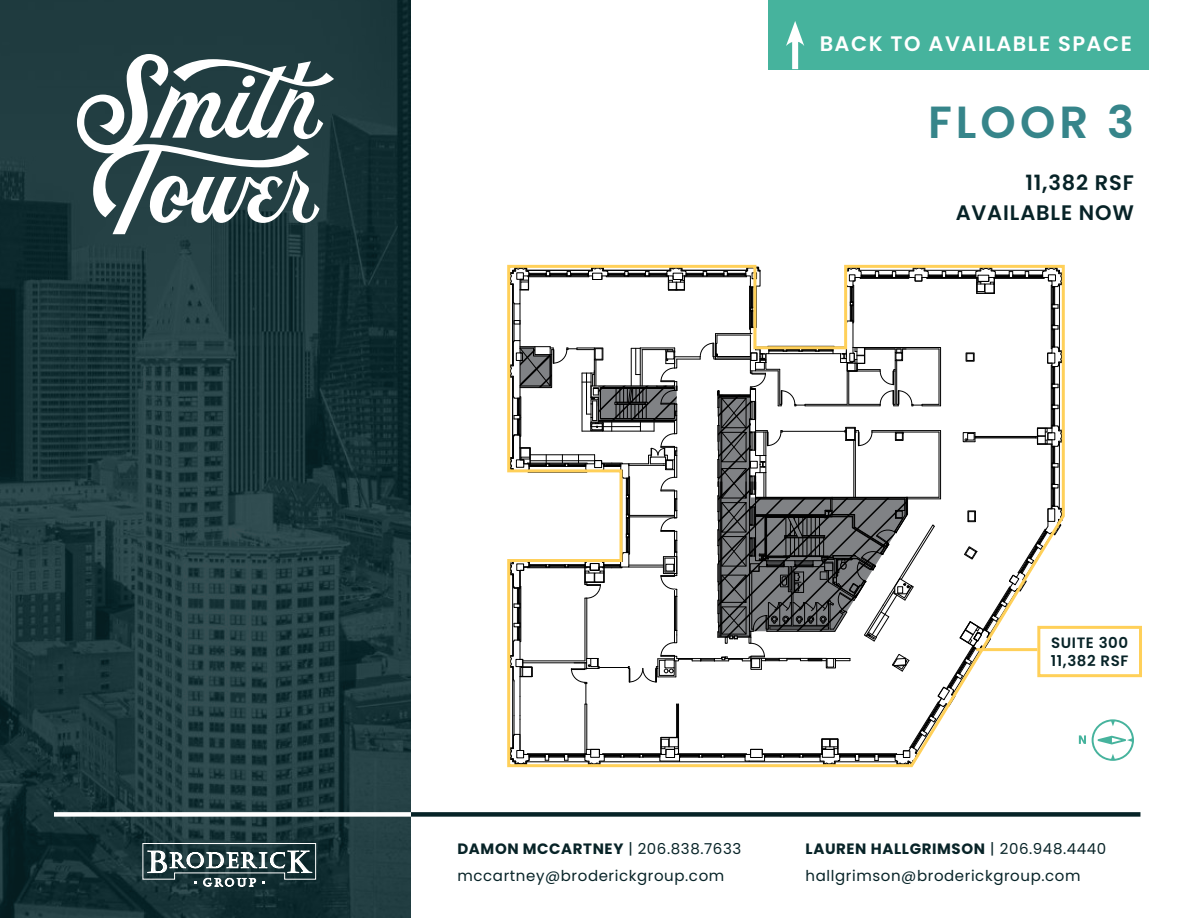
<style>
.page{position:relative;width:1188px;height:918px;background:#fff}
.page>*{position:absolute;margin:0;border:0;box-sizing:border-box;transform-origin:0 0}
.t1{font:600 45px "Poppins";letter-spacing:.09em;color:#36858a}
.t2{font:600 21px/30px "Poppins";letter-spacing:.04em;color:#072327;text-align:right}
.t3{font:600 21px "Poppins";letter-spacing:.07em;color:#fff}
.t4{font:15px/27px "Poppins";letter-spacing:.04em;color:#072327}
.t5{font:600 15px/18px "Poppins";letter-spacing:.04em;color:#072327}
.s1{font-weight:700}
</style>
<div class="page">
<img style="left:0;top:0;width:411px;height:918px">
<svg style="left:77px;top:54px;width:257px;height:180px"></svg>
<div style="left:54px;top:812px;width:357px;height:5px;background:#fff"></div>
<div style="left:411px;top:812px;width:729px;height:5px;background:#072327"></div>
<svg style="left:142px;top:843px;width:174px;height:43px"></svg>
<svg style="left:1092px;top:719px;width:42px;height:42px"></svg>
<svg style="left:1079px;top:735px;width:7px;height:9px"></svg>
<div style="left:768px;top:0;width:381px;height:69px;background:#46b39d"></div>
<div style="left:792px;top:36px;width:6px;height:33px;background:#fff"></div>
<svg style="left:786px;top:21px;width:18px;height:25px"></svg>
<svg style="left:507px;top:264px;width:559px;height:504px"></svg>
<div style="left:1037px;top:626px;width:105px;height:51px;border:3px solid #ffd059"></div>
<hr style="left:976px;top:648px;width:61px;height:3px;background:#ffd059">
<h2 class="t3" style="left:820px;top:31px;width:314px">BACK TO AVAILABLE SPACE</h2>
<h1 class="t1" style="left:928px;top:96px;width:207px">FLOOR 3</h1>
<h2 class="t2" style="left:956px;top:168px;width:180px">11,382 RSF<br>AVAILABLE NOW</h2>
<p class="t5" style="left:1051px;top:634px;width:79px">SUITE 300<br>11,382 RSF</p>
<p class="t4" style="left:457px;top:835px;width:285px"><span class="s1">DAMON MCCARTNEY</span> | 206.838.7633 mccartney@broderickgroup.com</p>
<p class="t4" style="left:806px;top:835px;width:302px"><span class="s1">LAUREN HALLGRIMSON</span> | 206.948.4440 hallgrimson@broderickgroup.com</p>
</div>
